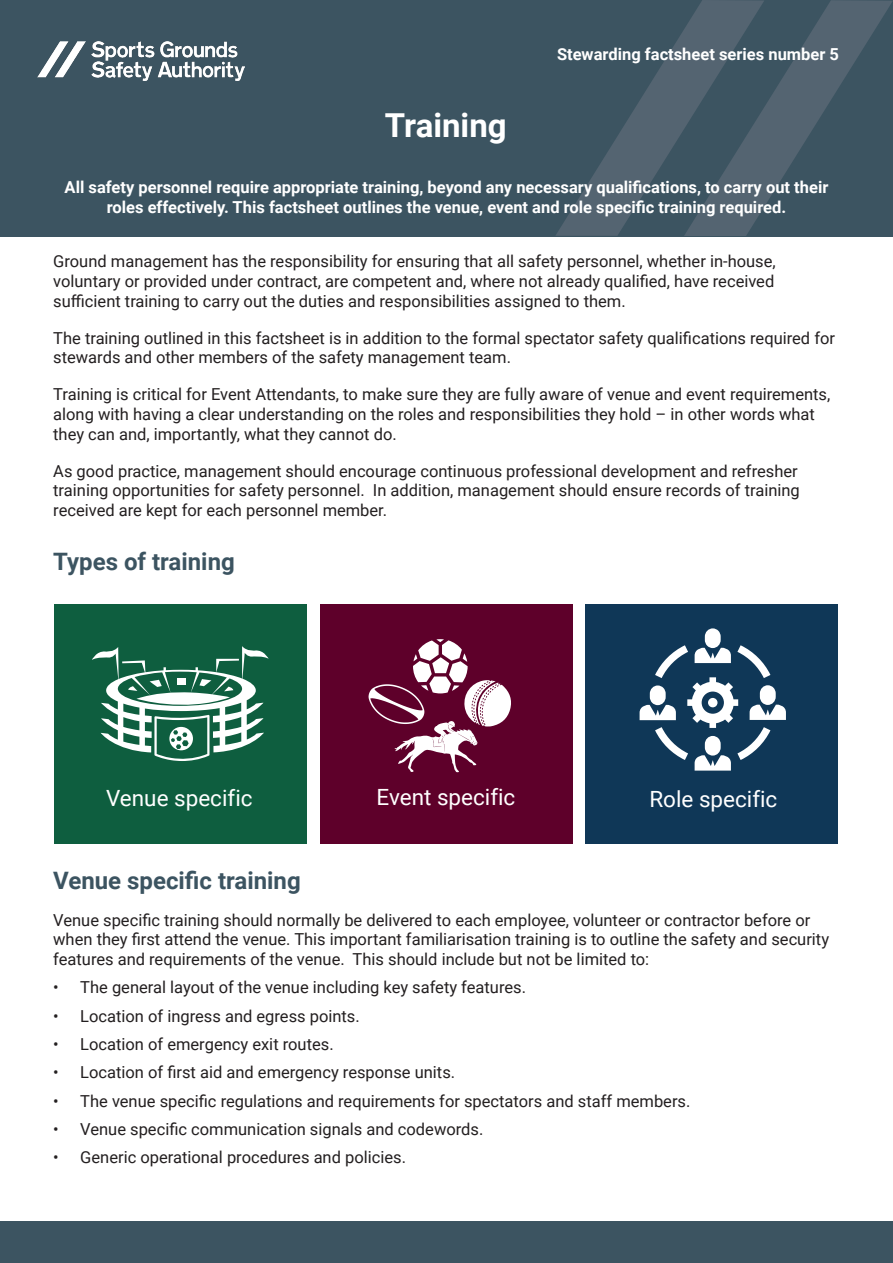
<style>
.page{position:relative;width:893px;height:1263px;background:#fff}
.page>*{position:absolute;margin:0;border:0;box-sizing:border-box;transform-origin:0 0}
.Paragraph_Style_1{font:700 33px "Roboto";color:#fff}
.Heading{font:700 24px "Roboto";color:#3c5461}
.t1{font:22.35px "Roboto";color:#fff}
.Paragraph_Style_1-2{font:16.5px/19.8px "Roboto";color:#231f20}
.Paragraph_Style_1-3{font:700 16.5px/19.8px "Roboto";color:#fff;text-align:center}
</style>
<div class="page">
<div style="left:0;top:0;width:893px;height:236px;background:#3c5461"></div>
<img style="left:37px;top:41px;width:208px;height:40px">
<div style="left:0;top:1221px;width:893px;height:42px;background:#3c5461"></div>
<svg style="left:764px;top:0;width:129px;height:206px"></svg>
<svg style="left:556px;top:0;width:208px;height:236px"></svg>
<div style="left:54px;top:604px;width:252px;height:240px;background:#0e5e3f"></div>
<div style="left:320px;top:604px;width:252px;height:240px;background:#5e002a"></div>
<div style="left:585px;top:604px;width:253px;height:240px;background:#0f3757"></div>
<svg style="left:640px;top:628px;width:146px;height:143px"></svg>
<svg style="left:92px;top:646px;width:177px;height:115px"></svg>
<svg style="left:368px;top:639px;width:143px;height:133px"></svg>
<p class="Paragraph_Style_1" style="left:385px;top:102px;width:123px">Training</p>
<p class="Paragraph_Style_1-3" style="left:557px;top:44px;width:283px">Stewarding factsheet series number 5</p>
<p class="Paragraph_Style_1-3" style="left:65px;top:176px;width:765px">All safety personnel require appropriate training, beyond any necessary qualifications, to carry out their roles effectively. This factsheet outlines the venue, event and role specific training required.</p>
<p class="Paragraph_Style_1-2" style="left:53px;top:251px;width:724px;text-align:justify">Ground management has the responsibility for ensuring that all safety personnel, whether in-house, voluntary or provided under contract, are competent and, where not already qualified, have received sufficient training to carry out the duties and responsibilities assigned to them.</p>
<p class="Paragraph_Style_1-2" style="left:53px;top:327px;width:783px">The training outlined in this factsheet is in addition to the formal spectator safety qualifications required for stewards and other members of the safety management team.</p>
<p class="Paragraph_Style_1-2" style="left:53px;top:384px;width:779px">Training is critical for Event Attendants, to make sure they are fully aware of venue and event requirements, along with having a clear understanding on the roles and responsibilities they hold – in other words what they can and, importantly, what they cannot do.</p>
<p class="Paragraph_Style_1-2" style="left:53px;top:460px;width:748px">As good practice, management should encourage continuous professional development and refresher training opportunities for safety personnel. In addition, management should ensure records of training received are kept for each personnel member.</p>
<p class="Heading" style="left:53px;top:545px;width:183px">Types of training</p>
<p class="t1" style="left:106px;top:782px;width:148px">Venue specific</p>
<p class="t1" style="left:376px;top:782px;width:140px">Event specific</p>
<p class="t1" style="left:649px;top:783px;width:129px">Role specific</p>
<p class="Heading" style="left:53px;top:863px;width:249px">Venue specific training</p>
<p class="Paragraph_Style_1-2" style="left:53px;top:909px;width:777px">Venue specific training should normally be delivered to each employee, volunteer or contractor before or when they first attend the venue. This important familiarisation training is to outline the safety and security features and requirements of the venue. This should include but not be limited to:</p>
<p class="Paragraph_Style_1-2" style="left:53px;top:977px;width:474px">• The general layout of the venue including key safety features.</p>
<p class="Paragraph_Style_1-2" style="left:53px;top:1005px;width:308px">• Location of ingress and egress points.</p>
<p class="Paragraph_Style_1-2" style="left:53px;top:1034px;width:282px">• Location of emergency exit routes.</p>
<p class="Paragraph_Style_1-2" style="left:53px;top:1062px;width:403px">• Location of first aid and emergency response units.</p>
<p class="Paragraph_Style_1-2" style="left:53px;top:1090px;width:639px">• The venue specific regulations and requirements for spectators and staff members.</p>
<p class="Paragraph_Style_1-2" style="left:53px;top:1118px;width:432px">• Venue specific communication signals and codewords.</p>
<p class="Paragraph_Style_1-2" style="left:53px;top:1147px;width:354px">• Generic operational procedures and policies.</p>
</div>
